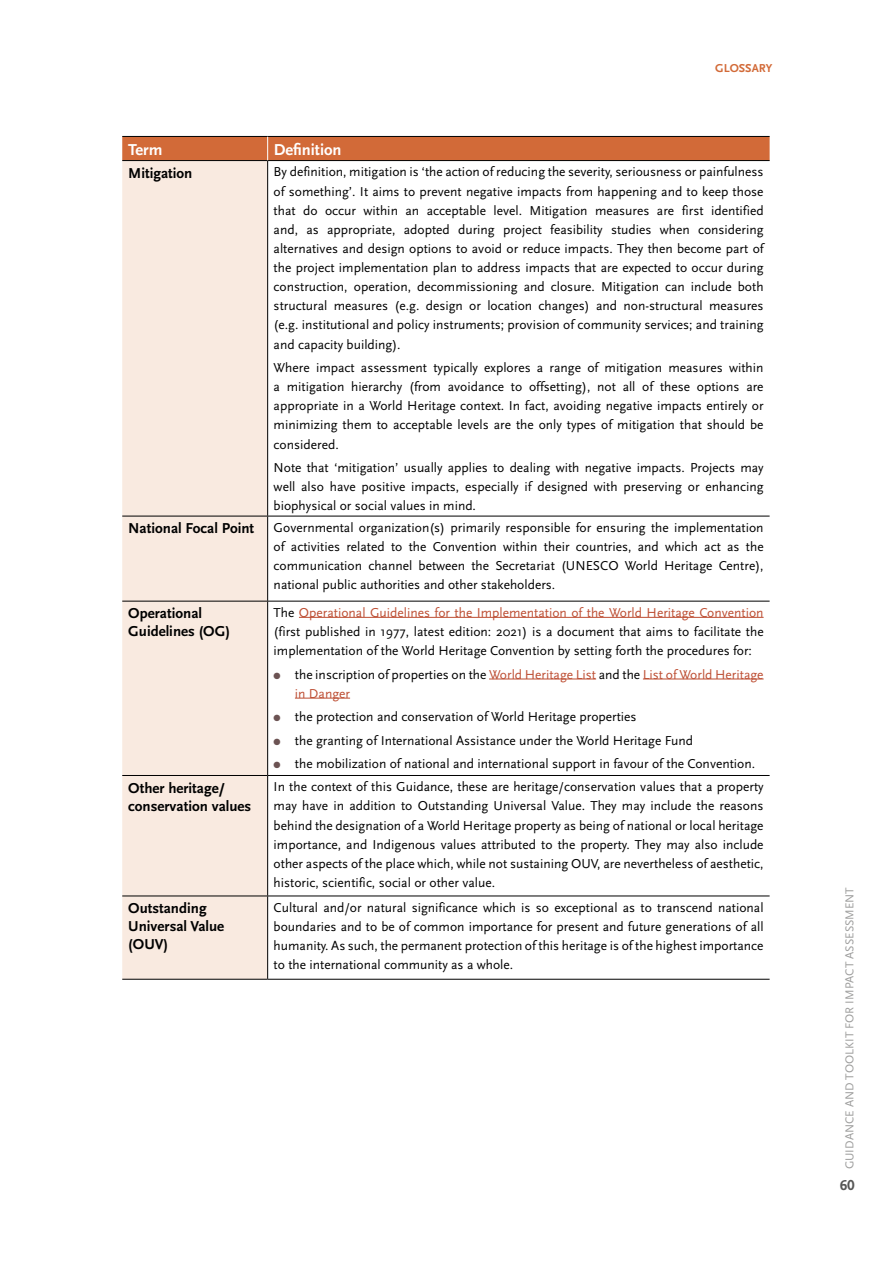
<style>
.page{position:relative;width:893px;height:1263px;background:#fff}
.page>*{position:absolute;margin:0;border:0;box-sizing:border-box;transform-origin:0 0}
.t1{font:700 16.5px "Scala Sans Pro";color:#fff}
.t2{font:700 15px/18px "Scala Sans Pro";color:#000}
.t3{font:15px "Scala Sans Bold LF";color:#575756}
.t4{font:13.5px/19.2px "Scala Sans";color:#000}
.t5{font:13.5px "Scala Sans";color:#bd4e33}
.t6{font:12px "Scala Sans Regular LF";color:#9d9d9c}
.t7{font:12px "Scala Sans Bold LF";color:#d26a38}
.t8{font:9px "Zapf Dingbats ITC";color:#6c5353}
.s1{color:#bd4e33}
</style>
<div class="page">
<div style="left:122px;top:161px;width:145px;height:818px;background:#f9eae0"></div>
<hr style="left:267px;top:161px;width:1px;height:355px;background:#000">
<hr style="left:122px;top:516px;width:146px;height:1px;background:#000">
<hr style="left:268px;top:516px;width:502px;height:1px;background:#000">
<hr style="left:267px;top:516px;width:1px;height:85px;background:#000">
<hr style="left:122px;top:601px;width:146px;height:1px;background:#000">
<hr style="left:268px;top:601px;width:502px;height:1px;background:#000">
<hr style="left:267px;top:601px;width:1px;height:174px;background:#000">
<hr style="left:122px;top:775px;width:146px;height:1px;background:#000">
<hr style="left:268px;top:775px;width:502px;height:1px;background:#000">
<hr style="left:267px;top:776px;width:1px;height:119px;background:#000">
<hr style="left:122px;top:895px;width:146px;height:1px;background:#000">
<hr style="left:268px;top:895px;width:502px;height:1px;background:#000">
<hr style="left:267px;top:896px;width:1px;height:83px;background:#000">
<hr style="left:122px;top:979px;width:146px;height:1px;background:#000">
<hr style="left:268px;top:979px;width:502px;height:1px;background:#000">
<svg style="left:122px;top:136px;width:648px;height:25px;background:#c26234"></svg>
<hr style="left:299px;top:617px;width:465px;height:1px;background:#bd4e33">
<hr style="left:489px;top:679px;width:107px;height:1px;background:#bd4e33">
<hr style="left:643px;top:679px;width:121px;height:1px;background:#bd4e33">
<hr style="left:295px;top:698px;width:55px;height:1px;background:#bd4e33">
<p class="t7" style="left:715px;top:61px;width:59px">GLOSSARY</p>
<p class="t1" style="left:128px;top:140px;width:36px">Term</p>
<p class="t2" style="left:128px;top:164px;width:66px">Mitigation</p>
<p class="t2" style="left:128px;top:519px;width:128px">National Focal Point</p>
<p class="t1" style="left:274px;top:140px;width:69px">Definition</p>
<p class="t4" style="left:274px;top:163px;width:491px">By definition, mitigation is ‘the action of reducing the severity, seriousness or painfulness</p>
<p class="t4" style="left:274px;top:182px;width:491px;text-align:right">of something .’ It aims to prevent negative impacts from happening and to keep those identified</p>
<p class="t4" style="left:682px;top:201px;width:23px">first</p>
<p class="t4" style="left:274px;top:201px;width:24px">that</p>
<p class="t4" style="left:303px;top:201px;width:16px">do</p>
<p class="t4" style="left:364px;top:201px;width:36px">within</p>
<p class="t4" style="left:427px;top:201px;width:61px">acceptable</p>
<p class="t4" style="left:493px;top:201px;width:30px">level.</p>
<p class="t4" style="left:529px;top:201px;width:60px">Mitigation</p>
<p class="t4" style="left:325px;top:201px;width:33px">occur</p>
<p class="t4" style="left:405px;top:201px;width:15px">an</p>
<p class="t4" style="left:595px;top:201px;width:56px">measures</p>
<p class="t4" style="left:657px;top:201px;width:19px">are</p>
<p class="t4" style="left:550px;top:220px;width:54px">feasibility</p>
<p class="t4" style="left:274px;top:220px;width:26px">and,</p>
<p class="t4" style="left:274px;top:239px;width:491px">alternatives and design options to avoid or reduce impacts. They then become part of</p>
<p class="t4" style="left:274px;top:258px;width:491px">the project implementation plan to address impacts that are expected to occur during</p>
<p class="t4" style="left:738px;top:277px;width:27px">both</p>
<p class="t4" style="left:404px;top:220px;width:48px">adopted</p>
<p class="t4" style="left:458px;top:220px;width:38px">during</p>
<p class="t4" style="left:611px;top:220px;width:42px">studies</p>
<p class="t4" style="left:660px;top:220px;width:31px">when</p>
<p class="t4" style="left:698px;top:220px;width:67px">considering</p>
<p class="t4" style="left:503px;top:220px;width:40px">project</p>
<p class="t4" style="left:327px;top:220px;width:70px">appropriate,</p>
<p class="t4" style="left:306px;top:220px;width:14px">as</p>
<p class="t4" style="left:709px;top:277px;width:56px;text-indent:-436px">construction, operation, decommissioning and closure. Mitigation can include measures</p>
<p class="t4" style="left:274px;top:297px;width:491px">structural<br>.g.e( institutional and policy instruments; provision of community services; and training and capacity building .(</p>
<p class="t4" style="left:729px;top:358px;width:36px">within</p>
<p class="t4" style="left:426px;top:297px;width:39px">design</p>
<p class="t4" style="left:487px;top:297px;width:46px">location</p>
<p class="t4" style="left:539px;top:297px;width:53px">changes)</p>
<p class="t4" style="left:596px;top:297px;width:23px">and</p>
<p class="t4" style="left:623px;top:297px;width:81px">non-structural</p>
<p class="t4" style="left:395px;top:297px;width:26px">( .g.e</p>
<p class="t4" style="left:334px;top:297px;width:56px">measures</p>
<p class="t4" style="left:469px;top:297px;width:13px">or</p>
<p class="t4" style="left:587px;top:358px;width:13px">of</p>
<p class="t4" style="left:274px;top:358px;width:38px">Where</p>
<p class="t4" style="left:433px;top:358px;width:46px">typically</p>
<p class="t4" style="left:484px;top:358px;width:48px">explores</p>
<p class="t4" style="left:316px;top:358px;width:40px">impact</p>
<p class="t4" style="left:605px;top:358px;width:59px">mitigation</p>
<p class="t4" style="left:361px;top:358px;width:68px">assessment</p>
<p class="t4" style="left:537px;top:358px;width:8px">a</p>
<p class="t4" style="left:550px;top:358px;width:33px">range</p>
<p class="t4" style="left:668px;top:358px;width:56px">measures</p>
<p class="t4" style="left:409px;top:377px;width:33px">(from</p>
<p class="t4" style="left:529px;top:377px;width:63px">offsetting ,)</p>
<p class="t4" style="left:642px;top:377px;width:13px">of</p>
<p class="t4" style="left:351px;top:377px;width:53px">hierarchy</p>
<p class="t4" style="left:448px;top:377px;width:58px">avoidance</p>
<p class="t4" style="left:623px;top:377px;width:14px">all</p>
<p class="t4" style="left:660px;top:377px;width:32px">these</p>
<p class="t4" style="left:287px;top:377px;width:59px">mitigation</p>
<p class="t4" style="left:697px;top:377px;width:44px">options</p>
<p class="t4" style="left:511px;top:377px;width:13px">to</p>
<p class="t4" style="left:597px;top:377px;width:20px">not</p>
<p class="t4" style="left:274px;top:377px;width:491px">a<br>appropriate in a World Heritage context. In fact, avoiding negative impacts entirely or minimizing them to acceptable levels are the only types of mitigation that should be considered.</p>
<p class="t4" style="left:274px;top:458px;width:491px;text-align:justify">Note that ‘mitigation’ usually applies to dealing with negative impacts. Projects may well also have positive impacts, especially if designed with preserving or enhancing biophysical or social values in mind.</p>
<p class="t4" style="left:274px;top:518px;width:491px">Governmental organization s( ) primarily responsible for ensuring the implementation</p>
<p class="t4" style="left:746px;top:377px;width:19px">are</p>
<p class="t4" style="left:274px;top:537px;width:13px">of</p>
<p class="t4" style="left:291px;top:537px;width:51px">activities</p>
<p class="t4" style="left:346px;top:537px;width:40px">related</p>
<p class="t4" style="left:409px;top:537px;width:19px">the</p>
<p class="t4" style="left:503px;top:537px;width:36px">within</p>
<p class="t4" style="left:544px;top:537px;width:27px">their</p>
<p class="t4" style="left:433px;top:537px;width:66px">Convention</p>
<p class="t4" style="left:576px;top:537px;width:57px">countries,</p>
<p class="t4" style="left:391px;top:537px;width:13px">to</p>
<p class="t4" style="left:638px;top:537px;width:23px">and</p>
<p class="t4" style="left:665px;top:537px;width:34px">which</p>
<p class="t4" style="left:746px;top:537px;width:19px">the</p>
<p class="t4" style="left:704px;top:537px;width:18px">act</p>
<p class="t4" style="left:727px;top:537px;width:14px">as</p>
<p class="t4" style="left:368px;top:556px;width:45px">channel</p>
<p class="t4" style="left:419px;top:556px;width:48px">between</p>
<p class="t4" style="left:471px;top:556px;width:19px">the</p>
<p class="t4" style="left:495px;top:556px;width:61px">Secretariat</p>
<p class="t4" style="left:274px;top:556px;width:283px">communication<br>national public authorities and other stakeholders.</p>
<p class="t4" style="left:625px;top:556px;width:35px">World</p>
<p class="t4" style="left:561px;top:556px;width:59px">(UNESCO</p>
<p class="t4" style="left:719px;top:556px;width:46px">Centre ,(</p>
<p class="t4" style="left:664px;top:556px;width:50px">Heritage</p>
<p class="t2" style="left:128px;top:604px;width:103px">Operational<br>Guidelines (OG(</p>
<p class="t4" style="left:274px;top:603px;width:491px;text-align:justify">The <span class="s1">Operational Guidelines for the Implementation of the World Heritage Convention </span>(first published in 1977, latest edition: 2021) is a document that aims to facilitate the implementation of the World Heritage Convention by setting forth the procedures for:</p>
<p class="t4" style="left:295px;top:665px;width:470px">the inscription of properties on the <span class="s1">World Heritage List</span> and the <span class="s1">List ofWorld Heritage</span></p>
<p class="t8" style="left:274px;top:671px;width:9px">●</p>
<p class="t8" style="left:274px;top:714px;width:9px">●</p>
<p class="t8" style="left:274px;top:737px;width:9px">●</p>
<p class="t8" style="left:274px;top:760px;width:9px">●</p>
<p class="t5" style="left:295px;top:686px;width:57px">in Danger</p>
<p class="t4" style="left:295px;top:707px;width:343px">the protection and conservation of World Heritage properties</p>
<p class="t4" style="left:295px;top:731px;width:400px">the granting of International Assistance under the World Heritage Fund</p>
<p class="t4" style="left:295px;top:754px;width:462px">the mobilization of national and international support in favour of the Convention.</p>
<p class="t2" style="left:128px;top:779px;width:125px">Other heritage/ conservation values</p>
<p class="t4" style="left:274px;top:777px;width:491px;text-align:justify">In the context of this Guidance, these are heritage/conservation values that a property may have in addition to Outstanding Universal Value. They may include the reasons behind the designation of a World Heritage property as being of national or local heritage importance, and Indigenous values attributed to the property. They may also include other aspects ofthe place which, while not sustaining OUV, are nevertheless of aesthetic, historic, scientific, social or other value.</p>
<p class="t2" style="left:128px;top:899px;width:98px">Outstanding<br>Universal Value (OUV(</p>
<p class="t4" style="left:274px;top:898px;width:491px;text-align:justify">Cultural and/or natural significance which is so exceptional as to transcend national boundaries and to be of common importance for present and future generations of all humanity. As such, the permanent protection ofthis heritage is ofthe highest importance to the international community as a whole.</p>
<p class="t6" style="left:843px;top:1169px;width:284px;rotate:-90deg">GUIDANCE AND TOOLKIT FOR IMPACT ASSESSMENT</p>
<p class="t3" style="left:840px;top:1177px;width:16px">60</p>
</div>
